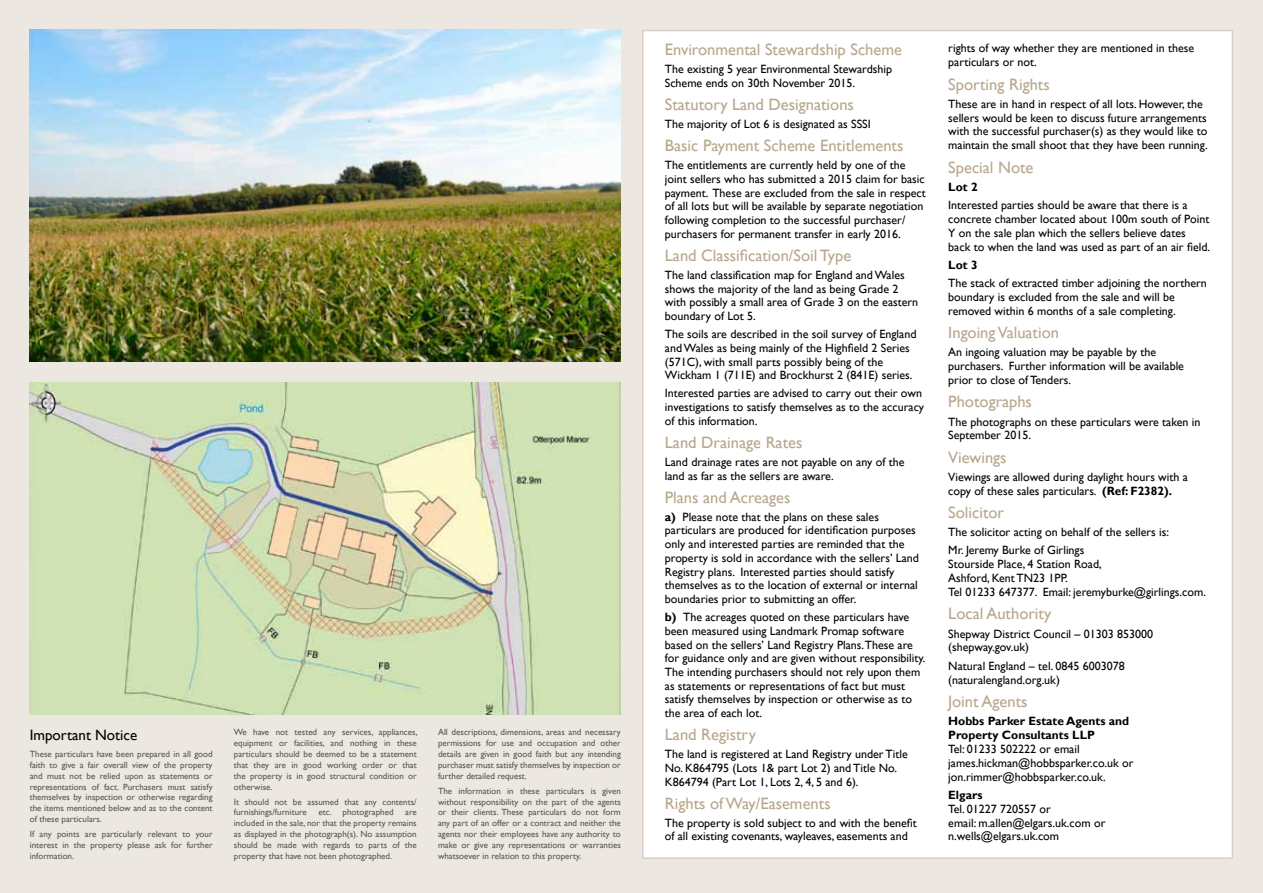
<style>
.page{position:relative;width:1263px;height:893px;background:#ece7e0}
.page>*{position:absolute;margin:0;border:0;box-sizing:border-box;transform-origin:0 0}
.t1{font:16.5px "Gill Sans";color:#b7a78c}
.t2{font:15px "Gill Sans";color:#000}
.t3{font:12px/13.8px "Gill Sans";color:#000}
.t4{font:700 12px/14px "Gill Sans";color:#000}
.t5{font:9px/10.8px "Gill Sans";color:#575756;text-align:justify}
.s1{font-weight:700}
</style>
<div class="page">
<img style="left:30px;top:30px;width:591px;height:331px">
<img style="left:30px;top:383px;width:591px;height:331px">
<div style="left:643px;top:31px;width:589px;height:827px;background:#fff"></div>
<p class="t2" style="left:30px;top:726px;width:109px">Important Notice</p>
<p class="t5" style="left:30px;top:749px;width:184px">These particulars have been prepared in all good faith to give a fair overall view of the property and must not be relied upon as statements or representations of fact. Purchasers must satisfy themselves by inspection or otherwise regarding the items mentioned below and as to the content of these particulars.</p>
<p class="t5" style="left:30px;top:829px;width:184px">If any points are particularly relevant to your interest in the property please ask for further information.</p>
<p class="t5" style="left:234px;top:727px;width:185px">We have not tested any services, appliances, equipment or facilities, and nothing in these particulars should be deemed to be a statement that they are in good working order or that the property is in good structural condition or otherwise.</p>
<p class="t5" style="left:234px;top:796px;width:184px">It should not be assumed that any contents/ furnishings/furniture</p>
<p class="t5" style="left:318px;top:807px;width:77px">etc. photographed</p>
<p class="t5" style="left:234px;top:807px;width:184px;text-indent:171px">are included in the sale, nor that the property remains as displayed in the photograph(s). No assumption should be made with regards to parts of the property that have not been photographed.</p>
<p class="t5" style="left:438px;top:727px;width:184px">All descriptions, dimensions, areas and necessary permissions for use and occupation and other details are given in good faith but any intending purchaser must satisfy themselves by inspection or further detailed request.</p>
<p class="t5" style="left:438px;top:785px;width:184px">The information in these particulars is given without responsibility on the part of the agents or their clients. These particulars do not form any part of an offer or a contract and neither the agents nor their employees have any authority to make or give any representations or warranties whatsoever in relation to this property.</p>
<h1 class="t1" style="left:665px;top:40px;width:239px">Environmental Stewardship Scheme</h1>
<p class="t3" style="left:665px;top:63px;width:229px">The existing 5 year Environmental Stewardship<br>Scheme ends on 30th November 2015.</p>
<h1 class="t1" style="left:665px;top:95px;width:191px">Statutory Land Designations</h1>
<p class="t3" style="left:665px;top:117px;width:207px">The majority of Lot 6 is designated as SSSI</p>
<h1 class="t1" style="left:665px;top:136px;width:240px">Basic Payment Scheme Entitlements</h1>
<p class="t3" style="left:665px;top:159px;width:262px">The entitlements are currently held by one of the joint sellers who has submitted a 2015 claim for basic payment. These are excluded from the sale in respect of all lots but will be available by separate negotiation following completion to the successful purchaser/ purchasers for permanent transfer in early 2016.</p>
<h1 class="t1" style="left:665px;top:246px;width:188px">Land Classification/Soil Type</h1>
<p class="t3" style="left:665px;top:268px;width:255px">The land classification map for England and Wales shows the majority of the land as being Grade 2 with possibly a small area of Grade 3 on the eastern boundary of Lot 5.</p>
<p class="t3" style="left:665px;top:327px;width:253px">The soils are described in the soil survey of England and Wales as being mainly of the Highfield 2 Series (571C), with small parts possibly being of the Wickham 1 (711E) and Brockhurst 2 (841E) series.</p>
<p class="t3" style="left:665px;top:387px;width:261px">Interested parties are advised to carry out their own investigations to satisfy themselves as to the accuracy of this information.</p>
<h1 class="t1" style="left:665px;top:433px;width:139px">Land Drainage Rates</h1>
<p class="t3" style="left:665px;top:455px;width:241px">Land drainage rates are not payable on any of the land as far as the sellers are aware.</p>
<h1 class="t1" style="left:665px;top:488px;width:127px">Plans and Acreages</h1>
<p class="t3" style="left:665px;top:510px;width:256px"><span class="s1">a)</span> Please note that the plans on these sales particulars are produced for identification purposes only and interested parties are reminded that the property is sold in accordance with the sellers’ Land Registry plans. Interested parties should satisfy themselves as to the location of external or internal boundaries prior to submitting an offer.</p>
<p class="t3" style="left:665px;top:610px;width:262px"><span class="s1">b)</span> The acreages quoted on these particulars have been measured using Landmark Promap software based on the sellers’ Land Registry Plans.These are for guidance only and are given without responsibility.<br>The intending purchasers should not rely upon them as statements or representations of fact but must satisfy themselves by inspection or otherwise as to the area of each lot.</p>
<h1 class="t1" style="left:665px;top:725px;width:92px">Land Registry</h1>
<p class="t3" style="left:665px;top:747px;width:244px">The land is registered at Land Registry under Title<br>No. K864795 (Lots 1&amp; part Lot 2) and Title No.<br>K864794 (Part Lot 1, Lots 2, 4, 5 and 6).</p>
<h1 class="t1" style="left:665px;top:794px;width:167px">Rights of Way/Easements</h1>
<p class="t3" style="left:665px;top:816px;width:253px">The property is sold subject to and with the benefit of all existing covenants, wayleaves, easements and</p>
<p class="t3" style="left:948px;top:42px;width:247px">rights of way whether they are mentioned in these particulars or not.</p>
<h1 class="t1" style="left:948px;top:74px;width:103px">Sporting Rights</h1>
<p class="t3" style="left:948px;top:97px;width:261px">These are in hand in respect of all lots. However, the sellers would be keen to discuss future arrangements with the successful purchaser(s) as they would like to maintain the small shoot that they have been running.</p>
<h1 class="t1" style="left:948px;top:158px;width:87px">Special Note</h1>
<p class="t4" style="left:948px;top:180px;width:31px">Lot 2</p>
<p class="t3" style="left:948px;top:198px;width:263px">Interested parties should be aware that there is a concrete chamber located about 100m south of Point Y on the sale plan which the sellers believe dates back to when the land was used as part of an air field.</p>
<p class="t4" style="left:948px;top:258px;width:31px">Lot 3</p>
<p class="t3" style="left:948px;top:276px;width:260px">The stack of extracted timber adjoining the northern boundary is excluded from the sale and will be removed within 6 months of a sale completing.</p>
<h1 class="t1" style="left:948px;top:323px;width:112px">Ingoing Valuation</h1>
<p class="t3" style="left:948px;top:345px;width:237px">An ingoing valuation may be payable by the purchasers. Further information will be available prior to close of Tenders.</p>
<h1 class="t1" style="left:948px;top:392px;width:85px">Photographs</h1>
<p class="t3" style="left:948px;top:415px;width:254px">The photographs on these particulars were taken in<br>September 2015.</p>
<h1 class="t1" style="left:948px;top:448px;width:60px">Viewings</h1>
<p class="t3" style="left:948px;top:470px;width:241px">Viewings are allowed during daylight hours with a copy of these sales particulars. <span class="s1">(Ref: F2382).</span></p>
<h1 class="t1" style="left:948px;top:503px;width:57px">Solicitor</h1>
<p class="t3" style="left:948px;top:523px;width:222px;line-height:18.1px">The solicitor acting on behalf of the sellers is:<br>Mr. Jeremy Burke of Girlings</p>
<p class="t3" style="left:948px;top:557px;width:259px">Stourside Place, 4 Station Road,<br>Ashford, Kent TN23 1PP.<br>Tel 01233 647377. Email: jeremyburke@girlings.com.</p>
<h1 class="t1" style="left:948px;top:604px;width:104px">Local Authority</h1>
<p class="t3" style="left:948px;top:627px;width:206px">Shepway District Council – 01303 853000 (shepway.gov.uk)</p>
<p class="t3" style="left:948px;top:659px;width:178px">Natural England – tel. 0845 6003078 (naturalengland.org.uk)</p>
<h1 class="t1" style="left:948px;top:692px;width:81px">Joint Agents</h1>
<p class="t4" style="left:948px;top:714px;width:182px">Hobbs Parker Estate Agents and<br>Property Consultants LLP</p>
<p class="t3" style="left:948px;top:742px;width:187px">Tel: 01233 502222 or email james.hickman@hobbsparker.co.uk or jon.rimmer@hobbsparker.co.uk.</p>
<p class="t4" style="left:948px;top:788px;width:36px">Elgars</p>
<p class="t3" style="left:948px;top:802px;width:159px">Tel. 01227 720557 or<br>email: m.allen@elgars.uk.com or n.wells@elgars.uk.com</p>
</div>
